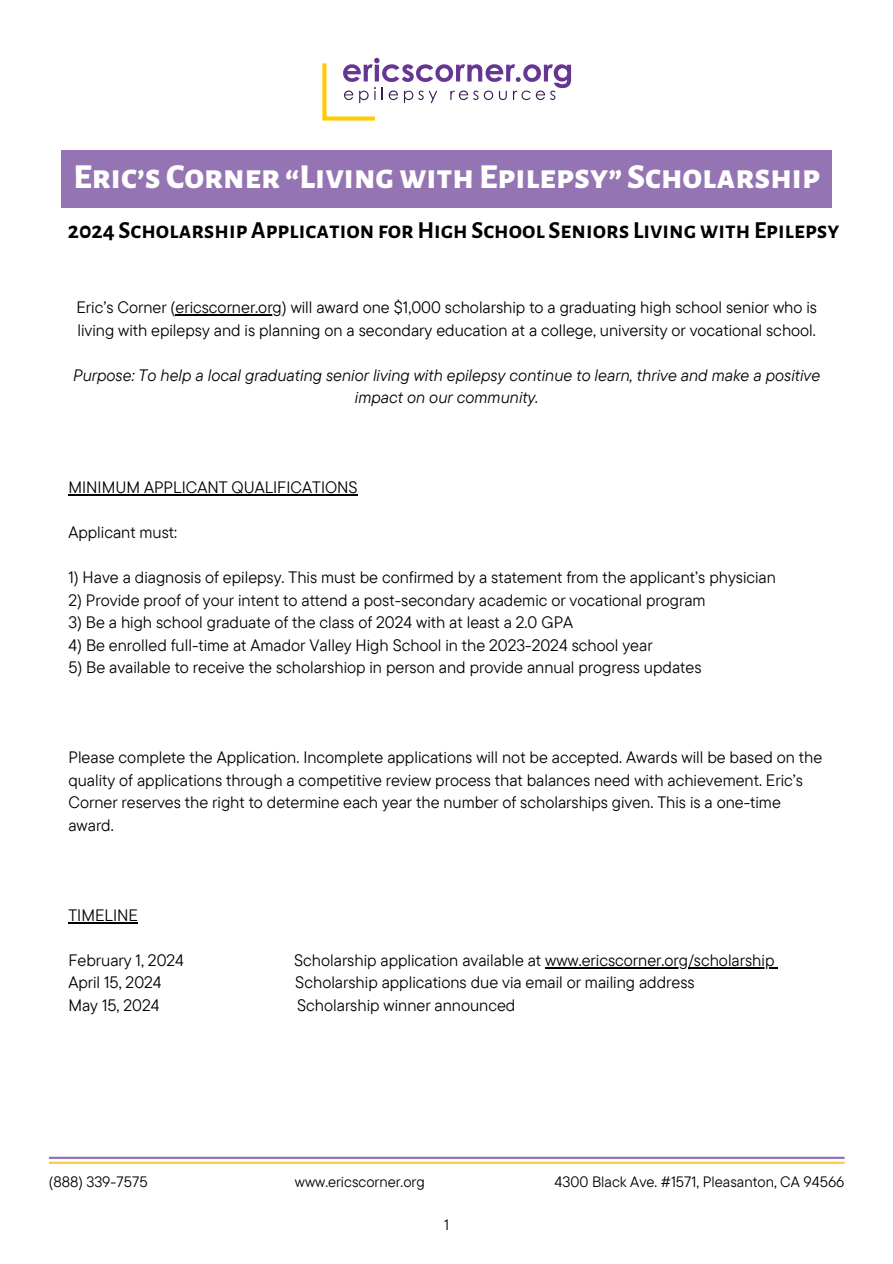
<style>
.page{position:relative;width:893px;height:1264px;background:#fff}
.page>*{position:absolute;margin:0;border:0;box-sizing:border-box;transform-origin:0 0}
.t1{font:800 35.25px "Alegreya Sans SC";color:#fff}
.t2{font:700 24px "Alegreya Sans SC";color:#000}
.t3{font:16.5px/22.5px "TT Commons Pro";color:#000}
.t4{font:italic 16.5px/22.5px "TT Commons Pro";color:#000;text-align:center}
.t5{font:15px "TT Commons Pro";color:#000}
</style>
<div class="page">
<div style="left:62px;top:150px;width:769px;height:58px;background:#9574b4"></div>
<svg style="left:322px;top:58px;width:249px;height:63px"></svg>
<hr style="left:175px;top:314px;width:107px;height:1px;background:#000">
<hr style="left:68px;top:494px;width:290px;height:1px;background:#000">
<hr style="left:68px;top:921px;width:70px;height:2px;background:#000">
<hr style="left:545px;top:966px;width:229px;height:2px;background:#000">
<hr style="left:49px;top:1156px;width:795px;height:2px;background:#9574b4">
<hr style="left:49px;top:1161px;width:795px;height:2px;background:#facc48">
<h1 class="t1" style="left:73px;top:150px;width:748px">Eric’s Corner “Living with Epilepsy” Scholarship</h1>
<h2 class="t2" style="left:68px;top:212px;width:773px">2024 Scholarship Application for High School Seniors Living with Epilepsy</h2>
<p class="t3" style="left:76px;top:296px;width:742px">Eric’s Corner (ericscorner.org) will award one $1,000 scholarship to a graduating high school senior who is living with epilepsy and is planning on a secondary education at a college, university or vocational school.</p>
<p class="t4" style="left:73px;top:363px;width:748px">Purpose: To help a local graduating senior living with epilepsy continue to learn, thrive and make a positive impact on our community.</p>
<p class="t3" style="left:68px;top:476px;width:291px">MINIMUM APPLICANT QUALIFICATIONS</p>
<p class="t3" style="left:68px;top:521px;width:110px">Applicant must:</p>
<p class="t3" style="left:68px;top:566px;width:709px">1) Have a diagnosis of epilepsy. This must be confirmed by a statement from the applicant’s physician</p>
<p class="t3" style="left:68px;top:588px;width:638px">2) Provide proof of your intent to attend a post-secondary academic or vocational program</p>
<p class="t3" style="left:68px;top:611px;width:506px">3) Be a high school graduate of the class of 2024 with at least a 2.0 GPA</p>
<p class="t3" style="left:68px;top:633px;width:585px">4) Be enrolled full-time at Amador Valley High School in the 2023-2024 school year</p>
<p class="t3" style="left:68px;top:656px;width:634px">5) Be available to receive the scholarshiop in person and provide annual progress updates</p>
<p class="t3" style="left:68px;top:746px;width:755px">Please complete the Application. Incomplete applications will not be accepted. Awards will be based on the quality of applications through a competitive review process that balances need with achievement. Eric’s Corner reserves the right to determine each year the number of scholarships given. This is a one-time award.</p>
<p class="t3" style="left:68px;top:903px;width:71px">TIMELINE</p>
<p class="t3" style="left:68px;top:948px;width:117px">February 1, 2024</p>
<p class="t3" style="left:294px;top:948px;width:482px">Scholarship application available at www.ericscorner.org/scholarship</p>
<p class="t3" style="left:68px;top:971px;width:95px">April 15, 2024</p>
<p class="t3" style="left:295px;top:971px;width:401px">Scholarship applications due via email or mailing address</p>
<p class="t3" style="left:68px;top:993px;width:93px">May 15, 2024</p>
<p class="t3" style="left:297px;top:993px;width:220px">Scholarship winner announced</p>
<p class="t5" style="left:49px;top:1171px;width:100px">(888) 339-7575</p>
<p class="t5" style="left:554px;top:1171px;width:291px">4300 Black Ave. #1571, Pleasanton, CA 94566</p>
<p class="t5" style="left:295px;top:1171px;width:131px">www.ericscorner.org</p>
<p class="t5" style="left:444px;top:1213px;width:6px">1</p>
</div>
